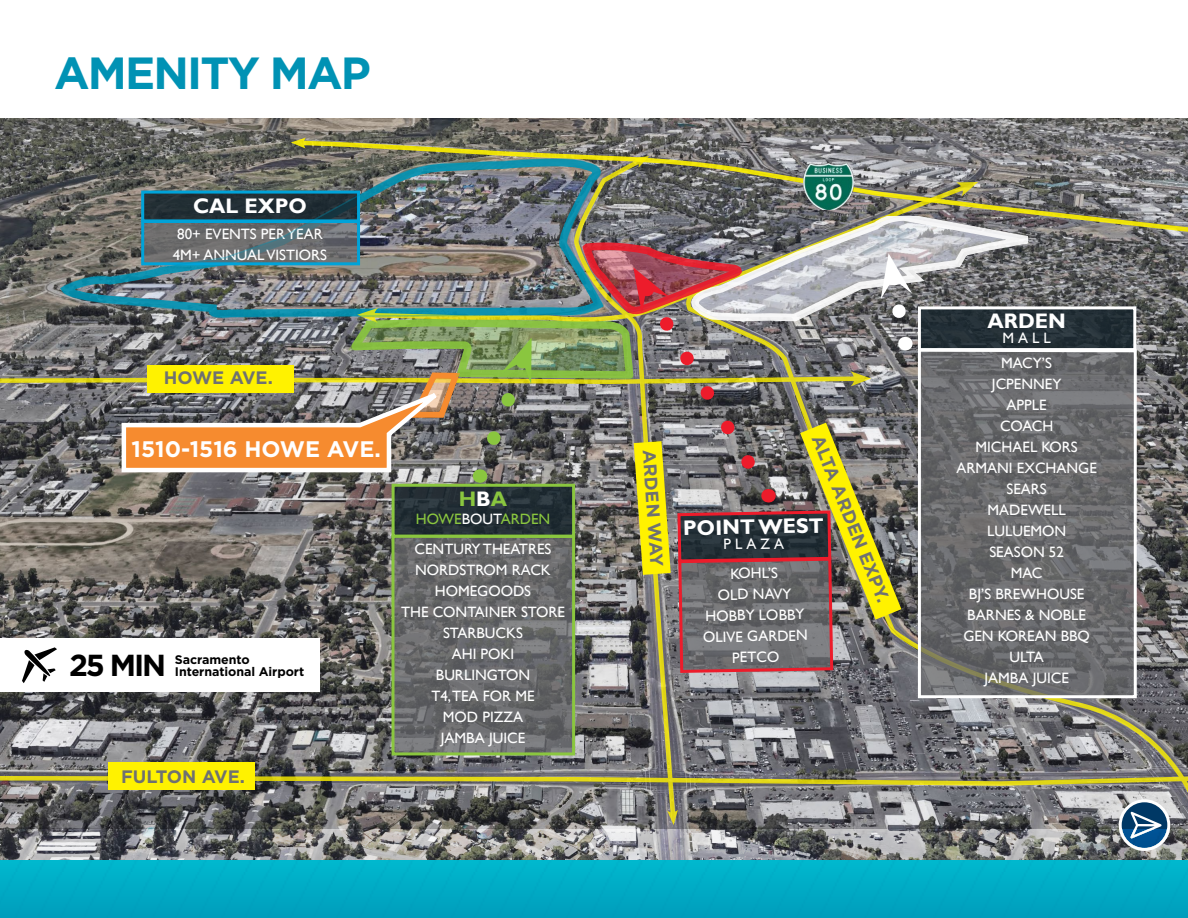
<style>
.page{position:relative;width:1188px;height:918px;background:#fff}
.page>*{position:absolute;margin:0;border:0;box-sizing:border-box;transform-origin:0 0}
.t1{font:700 45px "Gotham";letter-spacing:-.04em;color:#0092b4}
.t2{font:700 30.3px "Gotham";color:#000}
.t3{font:700 22.5px "Gotham";color:#fff}
.t4{font:700 21px "Gill Sans";color:#fff}
.t5{font:700 21px "Gill Sans";color:#8ac63f}
.t6{font:700 18px "Gotham";color:#6f7171}
.t7{font:15px/21px "Gill Sans";color:#fff;text-align:center}
.t8{font:15px "Gill Sans";color:#8ac63f}
.t9{font:700 12.45px "Gotham";letter-spacing:-.005em;color:#000}
.s1{color:#fff}
</style>
<div class="page">
<img style="left:0;top:119px;width:1188px;height:710px">
<svg style="left:575px;top:683px;width:103px;height:137px;background:#7a7975"></svg>
<svg style="left:667px;top:810px;width:11px;height:15px"></svg>
<svg style="left:0;top:774px;width:683px;height:14px;background:#928e54"></svg>
<svg style="left:683px;top:287px;width:505px;height:527px;background:#787874"></svg>
<svg style="left:396px;top:683px;width:175px;height:68px;background:#68696c"></svg>
<div style="left:392px;top:535px;width:183px;height:220px;border:3px solid #8ac63f"></div>
<div style="left:109px;top:762px;width:146px;height:28px;background:#fff200"></div>
<svg style="left:296px;top:138px;width:892px;height:96px;background:#818070"></svg>
<svg style="left:291px;top:138px;width:15px;height:11px"></svg>
<img style="left:803px;top:164px;width:51px;height:46px">
<svg style="left:916px;top:347px;width:222px;height:353px;background:#6e6f71"></svg>
<div style="left:919px;top:308px;width:216px;height:42px;background:#232f36"></div>
<div style="left:918px;top:306px;width:218px;height:45px;border:3px solid #fff"></div>
<div style="left:0;top:639px;width:319px;height:53px;background:#fff"></div>
<img style="left:53px;top:155px;width:558px;height:62px">
<svg style="left:1120px;top:801px;width:49px;height:48px"></svg>
<div style="left:1119px;top:799px;width:51px;height:52px;border:3px solid #fff;border-radius:50%"></div>
<svg style="left:1130px;top:812px;width:32px;height:17px"></svg>
<img style="left:0;top:217px;width:1042px;height:466px">
<img style="left:0;top:829px;width:1188px;height:89px">
<h1 class="t1" style="left:54px;top:43px;width:318px">AMENITY MAP</h1>
<h3 class="t4" style="left:193px;top:193px;width:115px">CAL EXPO</h3>
<p class="t7" style="left:173px;top:224px;width:156px;text-align:left">80+ EVENTS PER YEAR<br>4M+ ANNUAL VISTIORS</p>
<p class="t6" style="left:164px;top:366px;width:111px">HOWE AVE.</p>
<h3 class="t3" style="left:132px;top:434px;width:251px">1510-1516 HOWE AVE.</h3>
<h2 class="t2" style="left:69px;top:645px;width:99px">25 MIN</h2>
<p class="t9" style="left:175px;top:651px;width:76px">Sacramento</p>
<p class="t9" style="left:175px;top:663px;width:131px">International Airport</p>
<p class="t6" style="left:121px;top:765px;width:125px">FULTON AVE.</p>
<h3 class="t5" style="left:459px;top:486px;width:50px">H<span class="s1">B</span>A</h3>
<p class="t8" style="left:416px;top:510px;width:136px">HOWE<span class="s1">BOUT</span>ARDEN</p>
<p class="t7" style="left:401px;top:539px;width:165px">CENTURY THEATRES<br>NORDSTROM RACK<br>HOMEGOODS<br>THE CONTAINER STORE<br>STARBUCKS<br>AHI POKI<br>BURLINGTON<br>T4,TEA FOR ME<br>MOD PIZZA<br>JAMBA JUICE</p>
<p class="t6" style="left:661px;top:449px;width:118px;rotate:86deg">ARDEN WAY</p>
<p class="t6" style="left:828px;top:431px;width:180px;rotate:68deg">ALTA ARDEN EXPY.</p>
<h3 class="t4" style="left:683px;top:515px;width:142px;rotate:-1deg">POINT WEST</h3>
<p class="t7" style="left:723px;top:534px;width:62px;rotate:-1deg">PLAZA</p>
<p class="t7" style="left:702px;top:564px;width:106px;rotate:-1deg">KOHL’S<br>OLD NAVY<br>HOBBY LOBBY<br>OLIVE GARDEN<br>PETCO</p>
<h3 class="t4" style="left:987px;top:309px;width:80px">ARDEN</h3>
<p class="t7" style="left:1002px;top:328px;width:50px">MALL</p>
<p class="t7" style="left:956px;top:353px;width:142px">MACY’S<br>JCPENNEY<br>APPLE<br>COACH<br>MICHAEL KORS<br>ARMANI EXCHANGE<br>SEARS<br>MADEWELL<br>LULUEMON<br>SEASON 52<br>MAC<br>BJ’S BREWHOUSE<br>BARNES &amp; NOBLE<br>GEN KOREAN BBQ<br>ULTA<br>JAMBA JUICE</p>
</div>
